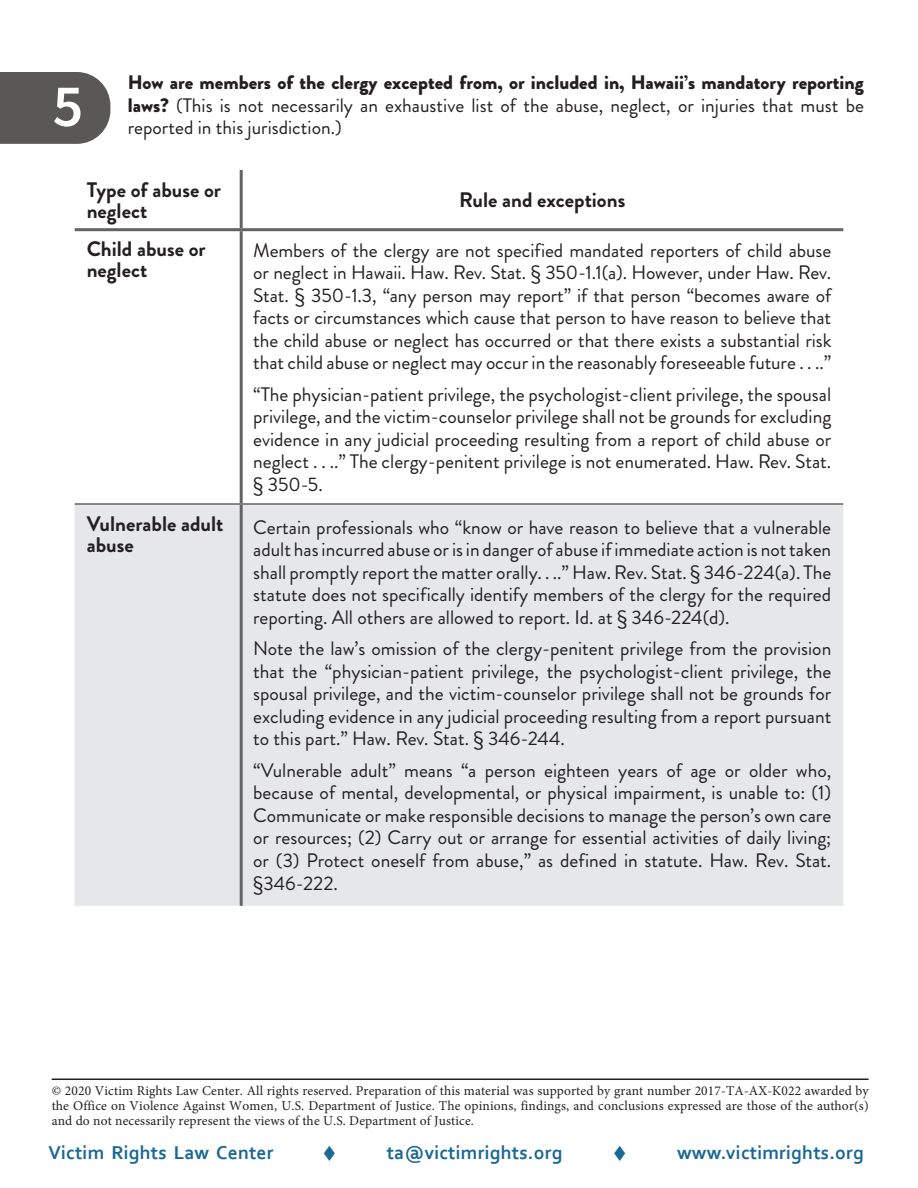
<style>
.page{position:relative;width:918px;height:1188px;background:#fff}
.page>*{position:absolute;margin:0;border:0;box-sizing:border-box;transform-origin:0 0}
.t1{font:600 60px "Source Sans Pro";color:#fff}
.Table_Subtitle_Left{font:700 21px/21px "Brandon Grotesque";color:#231f20}
.Table_Subtitle{font:700 21px "Brandon Grotesque";color:#231f20}
.Table_Paragraph_Text{font:19.5px/22.5px "Brandon Grotesque";color:#231f20;text-align:justify}
.Answer{font:900 19.5px/22.5px "Brandon Grotesque";color:#231f20}
.t2{font:700 19.5px "Corbel";letter-spacing:.01em;color:#1a6894}
.Answer-2{font:19.5px "Brandon Grotesque";color:#231f20}
.t3{font:19.5px "Cambria";color:#1a6894}
.t4{font:13.5px/15px "Minion Pro";letter-spacing:.01em;color:#231f20;text-align:justify}
.s1{font-weight:400}
</style>
<div class="page">
<hr style="left:52px;top:1079px;width:817px;height:1px;background:#231f20">
<svg style="left:0;top:72px;width:110px;height:72px"></svg>
<div style="left:75px;top:505px;width:768px;height:401px;background:#e6e7e9"></div>
<hr style="left:240px;top:170px;width:3px;height:58px;background:#636366">
<hr style="left:75px;top:228px;width:166px;height:3px;background:#636366">
<hr style="left:241px;top:228px;width:602px;height:3px;background:#636366">
<hr style="left:240px;top:231px;width:3px;height:272px;background:#636366">
<hr style="left:240px;top:505px;width:3px;height:401px;background:#636366">
<hr style="left:75px;top:503px;width:166px;height:2px;background:#636366">
<hr style="left:241px;top:503px;width:602px;height:2px;background:#636366">
<p class="t1" style="left:53px;top:67px;width:32px">5</p>
<p class="Answer" style="left:128px;top:72px;width:738px">How are members of the clergy excepted from, or included in, Hawaii’s mandatory reporting laws? <span class="s1">(This is not necessarily an exhaustive list of the abuse, neglect, or injuries that must be</span></p>
<p class="Answer-2" style="left:128px;top:114px;width:216px">reported in this jurisdiction.)</p>
<p class="Table_Subtitle_Left" style="left:87px;top:179px;width:136px">Type of abuse or neglect</p>
<p class="Table_Subtitle" style="left:459px;top:185px;width:168px">Rule and exceptions</p>
<p class="Table_Subtitle_Left" style="left:87px;top:239px;width:120px">Child abuse or neglect</p>
<p class="Table_Paragraph_Text" style="left:253px;top:239px;width:580px">Members of the clergy are not specified mandated reporters of child abuse or neglect in Hawaii. Haw. Rev. Stat. § 350-1.1(a). However, under Haw. Rev.<br>Stat. § 350-1.3, “any person may report” if that person “becomes aware of facts or circumstances which cause that person to have reason to believe that the child abuse or neglect has occurred or that there exists a substantial risk that child abuse or neglect may occur in the reasonably foreseeable future . . ..”</p>
<p class="Table_Paragraph_Text" style="left:253px;top:383px;width:580px">“The physician-patient privilege, the psychologist-client privilege, the spousal privilege, and the victim-counselor privilege shall not be grounds for excluding evidence in any judicial proceeding resulting from a report of child abuse or neglect . . ..” The clergy-penitent privilege is not enumerated. Haw. Rev. Stat. § 350-5.</p>
<p class="Table_Subtitle_Left" style="left:87px;top:513px;width:138px">Vulnerable adult abuse</p>
<p class="Table_Paragraph_Text" style="left:253px;top:516px;width:580px">Certain professionals who “know or have reason to believe that a vulnerable adult has incurred abuse or is in danger of abuse if immediate action is not taken shall promptly report the matter orally. . ..” Haw. Rev. Stat. § 346-224(a). The statute does not specifically identify members of the clergy for the required reporting. All others are allowed to report. Id. at § 346-224(d).</p>
<p class="Table_Paragraph_Text" style="left:253px;top:638px;width:580px">Note the law’s omission of the clergy-penitent privilege from the provision that the “physician-patient privilege, the psychologist-client privilege, the spousal privilege, and the victim-counselor privilege shall not be grounds for excluding evidence in any judicial proceeding resulting from a report pursuant to this part.” Haw. Rev. Stat. § 346-244.</p>
<p class="Table_Paragraph_Text" style="left:253px;top:759px;width:580px">“Vulnerable adult” means “a person eighteen years of age or older who, because of mental, developmental, or physical impairment, is unable to: (1)<br>Communicate or make responsible decisions to manage the person’s own care or resources; (2) Carry out or arrange for essential activities of daily living; or (3) Protect oneself from abuse,” as defined in statute. Haw. Rev. Stat. §346-222.</p>
<p class="t4" style="left:52px;top:1083px;width:819px">© 2020 Victim Rights Law Center. All rights reserved. Preparation of this material was supported by grant number 2017-TA-AX-K022 awarded by the Office on Violence Against Women, U.S. Department of Justice. The opinions, findings, and conclusions expressed are those of the author(s) and do not necessarily represent the views of the U.S. Department of Justice.</p>
<p class="t2" style="left:49px;top:1141px;width:227px">Victim Rights Law Center</p>
<p class="t3" style="left:323px;top:1141px;width:15px">♦</p>
<p class="t2" style="left:387px;top:1141px;width:177px">ta@victimrights.org</p>
<p class="t3" style="left:613px;top:1141px;width:15px">♦</p>
<p class="t2" style="left:677px;top:1141px;width:188px">www.victimrights.org</p>
</div>
